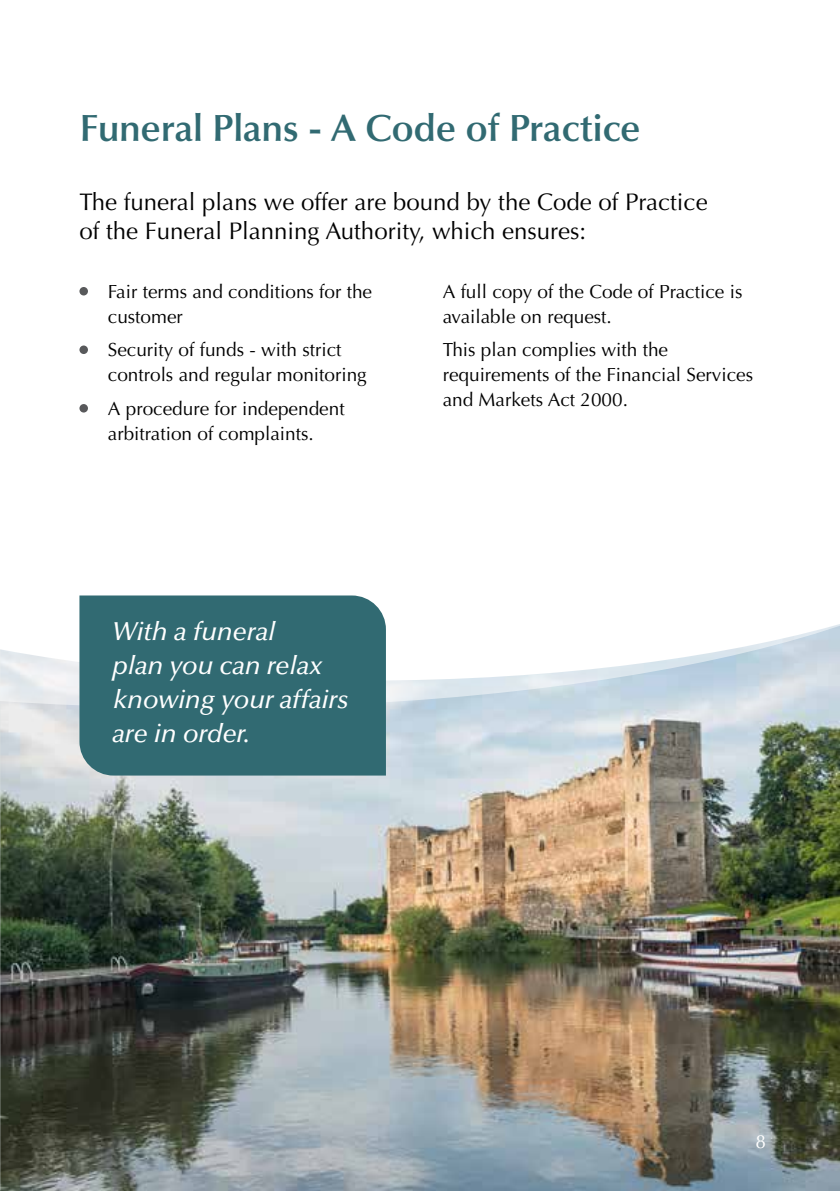
<style>
.page{position:relative;width:840px;height:1191px;background:#fff}
.page>*{position:absolute;margin:0;border:0;box-sizing:border-box;transform-origin:0 0}
.t1{font:600 38px "Optima LT Std";letter-spacing:-.01em;color:#316a72}
.t2{font:italic 500 26px/34px "Optima LT Std";letter-spacing:-.01em;color:#fff}
.t3{font:24px/29px "Optima LT Std";color:#000}
.t4{font:19px/25px "Optima LT Std";color:#000}
.t5{font:19px "Optima LT Std";color:#fff}
</style>
<div class="page">
<img style="left:0;top:707px;width:839px;height:484px">
<svg style="left:0;top:287px;width:839px;height:420px"></svg>
<div style="left:79px;top:595px;width:307px;height:180px;background:#316a72"></div>
<div style="left:79px;top:287px;width:9px;height:8px;background:#58595b;border-radius:50%"></div>
<div style="left:79px;top:345px;width:9px;height:9px;background:#58595b;border-radius:50%"></div>
<div style="left:79px;top:404px;width:9px;height:8px;background:#58595b;border-radius:50%"></div>
<h1 class="t1" style="left:79px;top:106px;width:562px">Funeral Plans - A Code of Practice</h1>
<p class="t3" style="left:79px;top:188px;width:629px">The funeral plans we offer are bound by the Code of Practice of the Funeral Planning Authority, which ensures:</p>
<p class="t4" style="left:108px;top:279px;width:266px">Fair terms and conditions for the customer</p>
<p class="t4" style="left:108px;top:337px;width:260px">Security of funds - with strict controls and regular monitoring</p>
<p class="t4" style="left:108px;top:396px;width:238px">A procedure for independent arbitration of complaints.</p>
<h2 class="t2" style="left:112px;top:614px;width:238px">With a funeral<br>plan you can relax knowing your affairs are in order.</h2>
<p class="t4" style="left:442px;top:279px;width:301px">A full copy of the Code of Practice is available on request.</p>
<p class="t4" style="left:442px;top:337px;width:312px">This plan complies with the requirements of the Financial Services and Markets Act 2000.</p>
<p class="t5" style="left:755px;top:1130px;width:12px">8</p>
</div>
